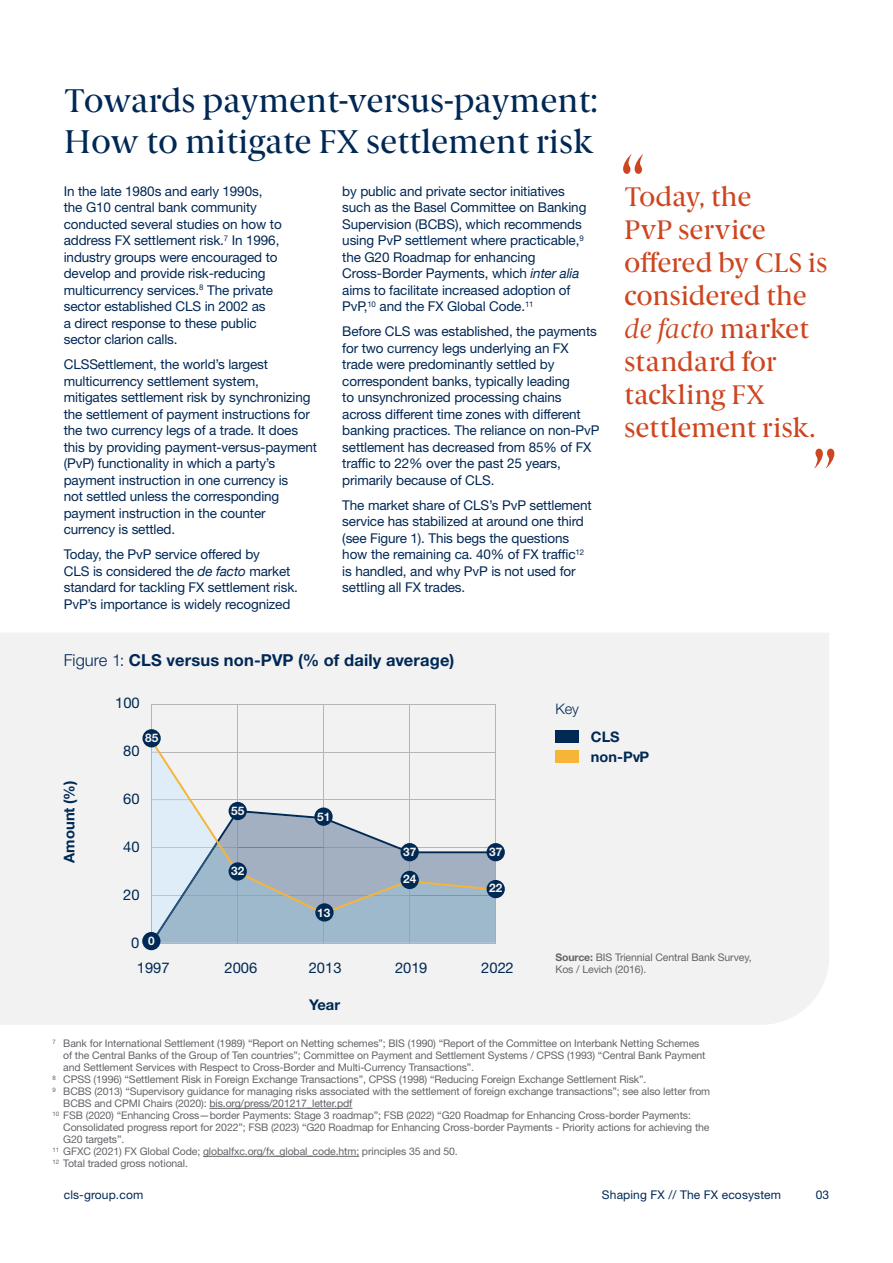
<style>
.page{position:relative;width:893px;height:1263px;background:#fff}
.page>*{position:absolute;margin:0;border:0;box-sizing:border-box;transform-origin:0 0}
._4__New_Body__sub_su{font:33px/40.5px "Berlingske Serif";color:#002855}
._4__Pull_out_quote{font:27px/33px "Berlingske Serif";letter-spacing:-.005em;color:#cd4620}
._4__Pull_out_quote-2{font:700 16.5px "Helvetica Neue LT Std";letter-spacing:.01em;color:#002855}
.t1{font:14.7px/25.2px "Helvetica Neue LT Std";color:#002954}
.t2{font:700 14.7px "Helvetica Neue LT Std";color:#002954}
.t3{font:700 14.55px/20.4px "Helvetica Neue LT Std";color:#002954}
.t4{font:300 14.55px "Helvetica Neue LT Std";color:#002954}
._4__New_Body__sub_su-2{font:13.5px/16.5px "Helvetica Neue LT Std";letter-spacing:-.01em;color:#002855}
.t5{font:12px "Helvetica Neue LT Std";letter-spacing:.01em;color:#002855}
.t6{font:700 11.85px "Helvetica Neue LT Std";color:#f2f2f2}
._4__New_Body__sub_su-3{font:10.5px/12px "Helvetica Neue LT Std";letter-spacing:-.01em;color:#646469}
.s1{font-family:"Helvetica Neue";font-style:italic}
.s2{font-weight:300}
.s3{font-style:italic}
.s4{font-weight:700}
.s5{color:#5c5f65}
</style>
<div class="page">
<hr style="left:209px;top:1108px;width:143px;height:1px;background:#5c5f65">
<hr style="left:203px;top:1156px;width:156px;height:1px;background:#646469">
<div style="left:0;top:633px;width:829px;height:392px;background:#f2f2f2"></div>
<svg style="left:623px;top:154px;width:20px;height:20px"></svg>
<svg style="left:814px;top:449px;width:20px;height:19px"></svg>
<hr style="left:151px;top:704px;width:345px;height:1px;background:#b5b5b5">
<hr style="left:409px;top:704px;width:1px;height:239px;background:#b5b5b5">
<hr style="left:151px;top:704px;width:1px;height:239px;background:#b5b5b5">
<hr style="left:323px;top:704px;width:1px;height:239px;background:#b5b5b5">
<hr style="left:237px;top:704px;width:1px;height:239px;background:#b5b5b5">
<hr style="left:495px;top:704px;width:1px;height:239px;background:#b5b5b5">
<svg style="left:152px;top:914px;width:344px;height:30px"></svg>
<svg style="left:151px;top:740px;width:345px;height:174px"></svg>
<div style="left:142px;top:729px;width:19px;height:18px;background:#002954;border-radius:50%"></div>
<div style="left:142px;top:932px;width:18px;height:18px;background:#002954;border-radius:50%"></div>
<div style="left:229px;top:862px;width:18px;height:18px;background:#002954;border-radius:50%"></div>
<div style="left:229px;top:802px;width:18px;height:18px;background:#002954;border-radius:50%"></div>
<div style="left:314px;top:807px;width:19px;height:19px;background:#002954;border-radius:50%"></div>
<div style="left:315px;top:903px;width:19px;height:18px;background:#002954;border-radius:50%"></div>
<div style="left:401px;top:843px;width:18px;height:18px;background:#002954;border-radius:50%"></div>
<div style="left:401px;top:871px;width:18px;height:18px;background:#002954;border-radius:50%"></div>
<div style="left:487px;top:843px;width:18px;height:18px;background:#002954;border-radius:50%"></div>
<div style="left:487px;top:880px;width:18px;height:18px;background:#002954;border-radius:50%"></div>
<div style="left:555px;top:730px;width:24px;height:13px;background:#002954"></div>
<div style="left:555px;top:750px;width:24px;height:13px;background:#f7b538"></div>
<p class="_4__New_Body__sub_su" style="left:64px;top:81px;width:535px">Towards payment-versus-payment:<br>How to mitigate FX settlement risk</p>
<p class="_4__New_Body__sub_su-2" style="left:64px;top:182px;width:219px">In the late 1980s and early 1990s, the G10 central bank community conducted several studies on how to address FX settlement risk.<sup>7</sup> In 1996, industry groups were encouraged to develop and provide risk-reducing multicurrency services.<sup>8</sup> The private sector established CLS in 2002 as<br>a direct response to these public sector clarion calls.</p>
<p class="_4__New_Body__sub_su-2" style="left:64px;top:356px;width:255px">CLSSettlement, the world’s largest multicurrency settlement system,<br>mitigates settlement risk by synchronizing the settlement of payment instructions for the two currency legs of a trade. It does this by providing payment-versus-payment (PvP) functionality in which a party’s payment instruction in one currency is<br>not settled unless the corresponding payment instruction in the counter currency is settled.</p>
<p class="_4__New_Body__sub_su-2" style="left:64px;top:546px;width:236px">Today, the PvP service offered by<br>CLS is considered the <span class="s1">de facto</span> market standard for tackling FX settlement risk.<br>PvP’s importance is widely recognized</p>
<p class="_4__New_Body__sub_su-2" style="left:342px;top:182px;width:246px">by public and private sector initiatives such as the Basel Committee on Banking Supervision (BCBS), which recommends using PvP settlement where practicable,<sup>9 </sup>the G20 Roadmap for enhancing Cross-Border Payments, which <span class="s1">inter alia </span>aims to facilitate increased adoption of PvP,<sup>10</sup> and the FX Global Code.<sup>11</sup></p>
<p class="_4__New_Body__sub_su-2" style="left:342px;top:323px;width:259px">Before CLS was established, the payments for two currency legs underlying an FX trade were predominantly settled by correspondent banks, typically leading<br>to unsynchronized processing chains across different time zones with different banking practices. The reliance on non-PvP settlement has decreased from 85% of FX traffic to 22% over the past 25 years, primarily because of CLS.</p>
<p class="_4__New_Body__sub_su-2" style="left:342px;top:496px;width:251px">The market share of CLS’s PvP settlement service has stabilized at around one third (see Figure 1). This begs the questions how the remaining ca. 40% of FX traffic<sup>12 </sup>is handled, and why PvP is not used for settling all FX trades.</p>
<p class="_4__Pull_out_quote-2" style="left:64px;top:649px;width:392px"><span class="s2">Figure 1:</span> CLS versus non-PVP (% of daily average)</p>
<p class="_4__Pull_out_quote" style="left:624px;top:181px;width:205px">Today, the<br>PvP service offered by CLS is considered the <span class="s3">de facto</span> market standard for tackling FX settlement risk.</p>
<p class="t2" style="left:60px;top:863px;width:83px;rotate:-90deg">Amount (%)</p>
<p class="t1" style="left:115px;top:690px;width:26px">100</p>
<p class="t1" style="left:123px;top:738px;width:18px">80</p>
<p class="t1" style="left:123px;top:786px;width:18px">60</p>
<p class="t1" style="left:123px;top:834px;width:18px">40</p>
<p class="t1" style="left:123px;top:882px;width:18px">20</p>
<p class="t1" style="left:137px;top:930px;width:34px;text-indent:-6px">0<br>1997</p>
<p class="t6" style="left:145px;top:731px;width:15px">85</p>
<p class="t6" style="left:148px;top:934px;width:8px">0</p>
<p class="t6" style="left:231px;top:804px;width:15px">55</p>
<p class="t6" style="left:231px;top:863px;width:15px">32</p>
<p class="t6" style="left:317px;top:809px;width:15px">51</p>
<p class="t6" style="left:317px;top:905px;width:15px">13</p>
<p class="t6" style="left:403px;top:844px;width:15px">37</p>
<p class="t6" style="left:403px;top:872px;width:15px">24</p>
<p class="t6" style="left:489px;top:844px;width:15px">37</p>
<p class="t6" style="left:489px;top:881px;width:15px">22</p>
<p class="t1" style="left:224px;top:955px;width:34px">2006</p>
<p class="t1" style="left:309px;top:955px;width:34px">2013</p>
<p class="t1" style="left:395px;top:955px;width:34px">2019</p>
<p class="t1" style="left:481px;top:955px;width:34px">2022</p>
<p class="t2" style="left:309px;top:996px;width:33px">Year</p>
<p class="t4" style="left:555px;top:700px;width:25px">Key</p>
<p class="t3" style="left:591px;top:726px;width:60px">CLS non-PvP</p>
<p class="_4__New_Body__sub_su-3" style="left:555px;top:951px;width:198px"><span class="s4">Source:</span> BIS Triennial Central Bank Survey,<br>Kos / Levich (2016).</p>
<p class="_4__New_Body__sub_su-3" style="left:63px;top:1037px;width:644px;text-indent:-11px"><sup>7</sup> Bank for International Settlement (1989) “Report on Netting schemes”; BIS (1990) “Report of the Committee on Interbank Netting Schemes of the Central Banks of the Group of Ten countries”; Committee on Payment and Settlement Systems / CPSS (1993) “Central Bank Payment and Settlement Services with Respect to Cross-Border and Multi-Currency Transactions”.</p>
<p class="_4__New_Body__sub_su-3" style="left:53px;top:1073px;width:595px"><sup>8</sup> CPSS (1996) “Settlement Risk in Foreign Exchange Transactions”, CPSS (1998) “Reducing Foreign Exchange Settlement Risk”.</p>
<p class="_4__New_Body__sub_su-3" style="left:63px;top:1085px;width:648px;text-indent:-11px"><sup>9</sup> BCBS (2013) “Supervisory guidance for managing risks associated with the settlement of foreign exchange transactions”; see also letter from<br>BCBS and CPMI Chairs (2020): <span class="s5">bis.org/press/201217_letter.pdf</span></p>
<p class="_4__New_Body__sub_su-3" style="left:63px;top:1109px;width:648px;text-indent:-11px"><sup>10</sup> FSB (2020) “Enhancing Cross—border Payments: Stage 3 roadmap”; FSB (2022) “G20 Roadmap for Enhancing Cross-border Payments:<br>Consolidated progress report for 2022”; FSB (2023) “G20 Roadmap for Enhancing Cross-border Payments - Priority actions for achieving the<br>G20 targets”.</p>
<p class="_4__New_Body__sub_su-3" style="left:53px;top:1145px;width:407px"><sup>11</sup> GFXC (2021) FX Global Code; globalfxc.org/fx_global_code.htm; principles 35 and 50.</p>
<p class="_4__New_Body__sub_su-3" style="left:53px;top:1157px;width:137px"><sup>12</sup> Total traded gross notional.</p>
<p class="t5" style="left:64px;top:1188px;width:81px">cls-group.com</p>
<p class="t5" style="left:602px;top:1188px;width:181px">Shaping FX // The FX ecosystem</p>
<p class="t5" style="left:816px;top:1188px;width:15px">03</p>
</div>
